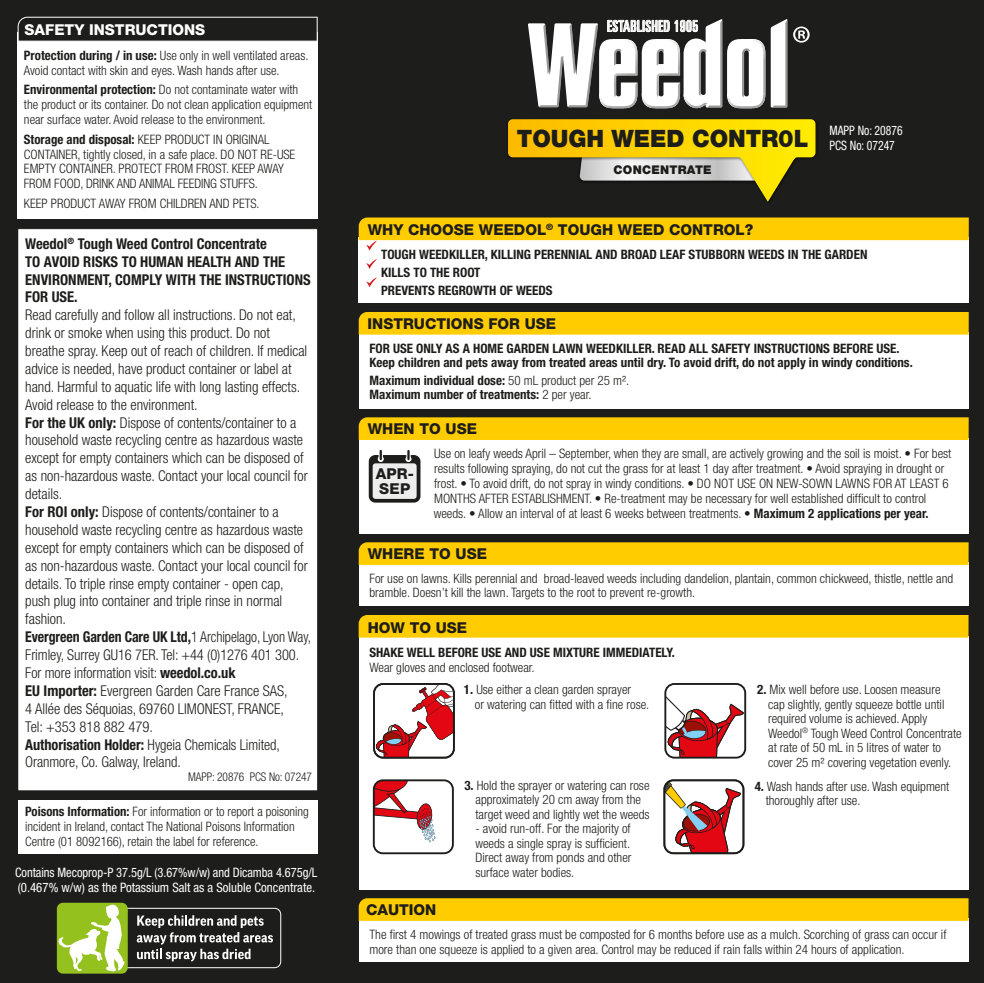
<style>
.page{position:relative;width:984px;height:983px;background:#1d1d1b}
.page>*{position:absolute;margin:0;border:0;box-sizing:border-box;transform-origin:0 0}
.t1{font:900 24px "Helvetica Neue LT Pro";letter-spacing:-.005em;color:#1d1d1b}
.t2{font:ultra-condensed 15.4px "Univers LT Std";letter-spacing:.03em;color:#fff}
.t3{font:800 15px/15px "Helvetica Neue LT Pro";color:#1d1d1b}
.t4{font:800 15px "Helvetica Neue LT Pro";color:#fff}
.t5{font:300 condensed 14.8px/17.8px "Helvetica Neue LT Pro";color:#1d1d1b}
.t6{font:700 condensed 14.8px/17.8px "Helvetica Neue LT Pro";color:#1d1d1b}
.t7{font:300 condensed 13px/14.4px "Helvetica Neue LT Pro";color:#1d1d1b}
.t8{font:700 condensed 13px/18px "Helvetica Neue LT Pro";color:#1d1d1b}
.t9{font:condensed 13px/15px "Helvetica Neue LT Pro";color:#fff;scale:.96 1}
.t10{font:condensed 13px/15px "Helvetica Neue LT Pro";color:#fff;scale:.9 1}
.t11{font:300 condensed 12px "Helvetica Neue LT Pro";letter-spacing:-.005em;color:#1d1d1b;scale:.95 1}
.t12{font:900 12px "Helvetica Neue LT Pro";letter-spacing:.02em;color:#1d1d1b}
.s1{font-weight:700}
.s2{font-weight:300}
</style>
<div class="page">
<div style="left:57px;top:902px;width:71px;height:71px;background:#95c11f;border-radius:6px"></div>
<svg style="left:58px;top:903px;width:224px;height:68px"></svg>
<div style="left:358px;top:635px;width:610px;height:254px;background:#fff"></div>
<svg style="left:667px;top:686px;width:78px;height:71px"></svg>
<svg style="left:375px;top:686px;width:79px;height:71px"></svg>
<div style="left:664px;top:683px;width:82px;height:75px;border:2px solid #1d1d1b;border-radius:9px"></div>
<svg style="left:666px;top:782px;width:75px;height:71px"></svg>
<svg style="left:374px;top:782px;width:77px;height:71px"></svg>
<div style="left:373px;top:779px;width:81px;height:75px;border:2px solid #1d1d1b;border-radius:9px"></div>
<div style="left:663px;top:779px;width:81px;height:75px;border:2px solid #1d1d1b;border-radius:9px"></div>
<div style="left:373px;top:683px;width:82px;height:75px;border:2px solid #1d1d1b;border-radius:9px"></div>
<div style="left:359px;top:332px;width:609px;height:76px;background:#fff"></div>
<div style="left:359px;top:312px;width:609px;height:22px;background:#fc0"></div>
<div style="left:359px;top:438px;width:609px;height:95px;background:#fff"></div>
<svg style="left:359px;top:417px;width:609px;height:23px;background:#fbc900"></svg>
<div style="left:359px;top:562px;width:609px;height:44px;background:#fff"></div>
<svg style="left:359px;top:542px;width:609px;height:23px;background:#fbc900"></svg>
<div style="left:359px;top:238px;width:609px;height:65px;background:#fff"></div>
<div style="left:358px;top:615px;width:610px;height:22px;background:#fc0"></div>
<svg style="left:359px;top:217px;width:609px;height:34px"></svg>
<svg style="left:366px;top:277px;width:11px;height:10px"></svg>
<svg style="left:366px;top:259px;width:11px;height:10px"></svg>
<svg style="left:369px;top:450px;width:51px;height:52px"></svg>
<div style="left:372px;top:463px;width:44px;height:36px;background:#ededed;border-radius:3px"></div>
<svg style="left:508px;top:119px;width:307px;height:83px"></svg>
<svg style="left:528px;top:19px;width:281px;height:90px"></svg>
<div style="left:18px;top:33px;width:300px;height:186px;background:#fff"></div>
<svg style="left:18px;top:17px;width:300px;height:25px"></svg>
<div style="left:18px;top:229px;width:300px;height:562px;background:#fff"></div>
<div style="left:17px;top:228px;width:301px;height:563px;border:1px solid #1d1d1b"></div>
<div style="left:18px;top:801px;width:300px;height:53px;background:#fff"></div>
<div style="left:359px;top:918px;width:609px;height:44px;background:#fff"></div>
<svg style="left:359px;top:898px;width:609px;height:23px;background:#fcca01"></svg>
<p class="t4" style="left:25px;top:20px;width:182px">SAFETY INSTRUCTIONS</p>
<p class="t7" style="left:24px;top:48px;width:286px"><span class="s1">Protection during / in use:</span> Use only in well ventilated areas.<br>Avoid contact with skin and eyes. Wash hands after use.</p>
<p class="t7" style="left:24px;top:82px;width:290px"><span class="s1">Environmental protection:</span> Do not contaminate water with the product or its container. Do not clean application equipment near surface water. Avoid release to the environment.</p>
<p class="t7" style="left:24px;top:132px;width:273px"><span class="s1">Storage and disposal:</span> KEEP PRODUCT IN ORIGINAL CONTAINER, tightly closed, in a safe place. DO NOT RE-USE EMPTY CONTAINER. PROTECT FROM FROST. KEEP AWAY FROM FOOD, DRINK AND ANIMAL FEEDING STUFFS.</p>
<p class="t7" style="left:24px;top:196px;width:237px">KEEP PRODUCT AWAY FROM CHILDREN AND PETS.</p>
<p class="t6" style="left:25px;top:234px;width:287px">Weedol<sup>®</sup> Tough Weed Control Concentrate<br>TO AVOID RISKS TO HUMAN HEALTH AND THE<br>ENVIRONMENT, COMPLY WITH THE INSTRUCTIONS<br>FOR USE.</p>
<p class="t5" style="left:25px;top:306px;width:287px">Read carefully and follow all instructions. Do not eat, drink or smoke when using this product. Do not breathe spray. Keep out of reach of children. If medical advice is needed, have product container or label at hand. Harmful to aquatic life with long lasting effects.<br>Avoid release to the environment.<br><span class="s1">For the UK only:</span> Dispose of contents/container to a household waste recycling centre as hazardous waste except for empty containers which can be disposed of as non-hazardous waste. Contact your local council for details.<br><span class="s1">For ROI only:</span> Dispose of contents/container to a household waste recycling centre as hazardous waste except for empty containers which can be disposed of as non-hazardous waste. Contact your local council for details. To triple rinse empty container - open cap, push plug into container and triple rinse in normal fashion.<br><span class="s1">Evergreen Garden Care UK Ltd,</span>1 Archipelago, Lyon Way, Frimley, Surrey GU16 7ER. Tel: +44 (0)1276 401 300.<br>For more information visit: <span class="s1">weedol.co.uk<br>EU Importer:</span> Evergreen Garden Care France SAS,<br>4 Allée des Séquoias, 69760 LIMONEST, FRANCE,<br>Tel: +353 818 882 479.<br><span class="s1">Authorisation Holder:</span> Hygeia Chemicals Limited, Oranmore, Co. Galway, Ireland.</p>
<p class="t7" style="left:25px;top:803px;width:285px;line-height:15px"><span class="s1">Poisons Information:</span> For information or to report a poisoning incident in Ireland, contact The National Poisons Information<br>Centre (01 8092166), retain the label for reference.</p>
<p class="t11" style="left:188px;top:770px;width:132px">MAPP: 20876 PCS No: 07247</p>
<p class="t9" style="left:15px;top:864px;width:316px">Contains Mecoprop-P 37.5g/L (3.67%w/w) and Dicamba 4.675g/L (0.467% w/w) as the Potassium Salt as a Soluble Concentrate.</p>
<p class="t2" style="left:607px;top:17px;width:93px">ESTABLISHED 1905</p>
<h1 class="t1" style="left:517px;top:124px;width:293px">TOUGH WEED CONTR0L</h1>
<p class="t12" style="left:613px;top:163px;width:100px">CONCENTRATE</p>
<p class="t3" style="left:368px;top:222px;width:387px">WHY CHOOSE WEEDOL<sup>®</sup> TOUGH WEED CONTROL?</p>
<p class="t10" style="left:829px;top:122px;width:83px">MAPP No: 20876<br>PCS No: 07247</p>
<p class="t8" style="left:381px;top:246px;width:488px">TOUGH WEEDKILLER, KILLING PERENNIAL AND BROAD LEAF STUBBORN WEEDS IN THE GARDEN<br>KILLS TO THE ROOT<br>PREVENTS REGROWTH OF WEEDS</p>
<p class="t3" style="left:367px;top:316px;width:190px">INSTRUCTIONS FOR USE</p>
<p class="t8" style="left:369px;top:341px;width:545px;line-height:14.4px">FOR USE ONLY AS A HOME GARDEN LAWN WEEDKILLER. READ ALL SAFETY INSTRUCTIONS BEFORE USE.<br>Keep children and pets away from treated areas until dry. To avoid drift, do not apply in windy conditions.</p>
<p class="t8" style="left:369px;top:373px;width:261px;line-height:14.4px">Maximum individual dose: <span class="s2">50 mL product per 25 m².<br></span>Maximum number of treatments: <span class="s2">2 per year.</span></p>
<p class="t3" style="left:368px;top:421px;width:111px">WHEN TO USE</p>
<p class="t3" style="left:376px;top:466px;width:40px">APR-<br>SEP</p>
<p class="t7" style="left:433px;top:446px;width:519px;line-height:15px">Use on leafy weeds April – September, when they are small, are actively growing and the soil is moist. • For best results following spraying, do not cut the grass for at least 1 day after treatment. • Avoid spraying in drought or frost. • To avoid drift, do not spray in windy conditions. • DO NOT USE ON NEW-SOWN LAWNS FOR AT LEAST 6<br>MONTHS AFTER ESTABLISHMENT. • Re-treatment may be necessary for well established difficult to control weeds. • Allow an interval of at least 6 weeks between treatments. • <span class="s1">Maximum 2 applications per year.</span></p>
<p class="t3" style="left:368px;top:546px;width:121px">WHERE TO USE</p>
<p class="t7" style="left:369px;top:571px;width:585px">For use on lawns. Kills perennial and broad-leaved weeds including dandelion, plantain, common chickweed, thistle, nettle and bramble. Doesn’t kill the lawn. Targets to the root to prevent re-growth.</p>
<p class="t3" style="left:368px;top:619px;width:101px">HOW TO USE</p>
<p class="t8" style="left:369px;top:643px;width:307px">SHAKE WELL BEFORE USE AND USE MIXTURE IMMEDIATELY.</p>
<p class="t7" style="left:369px;top:660px;width:167px">Wear gloves and enclosed footwear.</p>
<p class="t7" style="left:475px;top:682px;width:176px;text-indent:-11px"><span class="s1">1.</span> Use either a clean garden sprayer<br>or watering can fitted with a fine rose.</p>
<p class="t7" style="left:768px;top:682px;width:195px;text-indent:-11px"><span class="s1">2.</span> Mix well before use. Loosen measure<br>cap slightly, gently squeeze bottle until required volume is achieved. Apply Weedol<sup>®</sup> Tough Weed Control Concentrate at rate of 50 mL in 5 litres of water to cover 25 m² covering vegetation evenly.</p>
<p class="t7" style="left:475px;top:778px;width:176px;text-indent:-11px"><span class="s1">3.</span> Hold the sprayer or watering can rose approximately 20 cm away from the target weed and lightly wet the weeds</p>
<p class="t7" style="left:475px;top:821px;width:158px;text-align:justify">- avoid run-off. For the majority of weeds a single spray is sufficient.<br>Direct away from ponds and other surface water bodies.</p>
<p class="t7" style="left:765px;top:779px;width:185px;text-indent:-11px"><span class="s1">4.</span> Wash hands after use. Wash equipment thoroughly after use.</p>
<p class="t3" style="left:366px;top:902px;width:72px">CAUTION</p>
<p class="t7" style="left:369px;top:926px;width:578px;line-height:15px">The first 4 mowings of treated grass must be composted for 6 months before use as a mulch. Scorching of grass can occur if more than one squeeze is applied to a given area. Control may be reduced if rain falls within 24 hours of application.</p>
</div>
